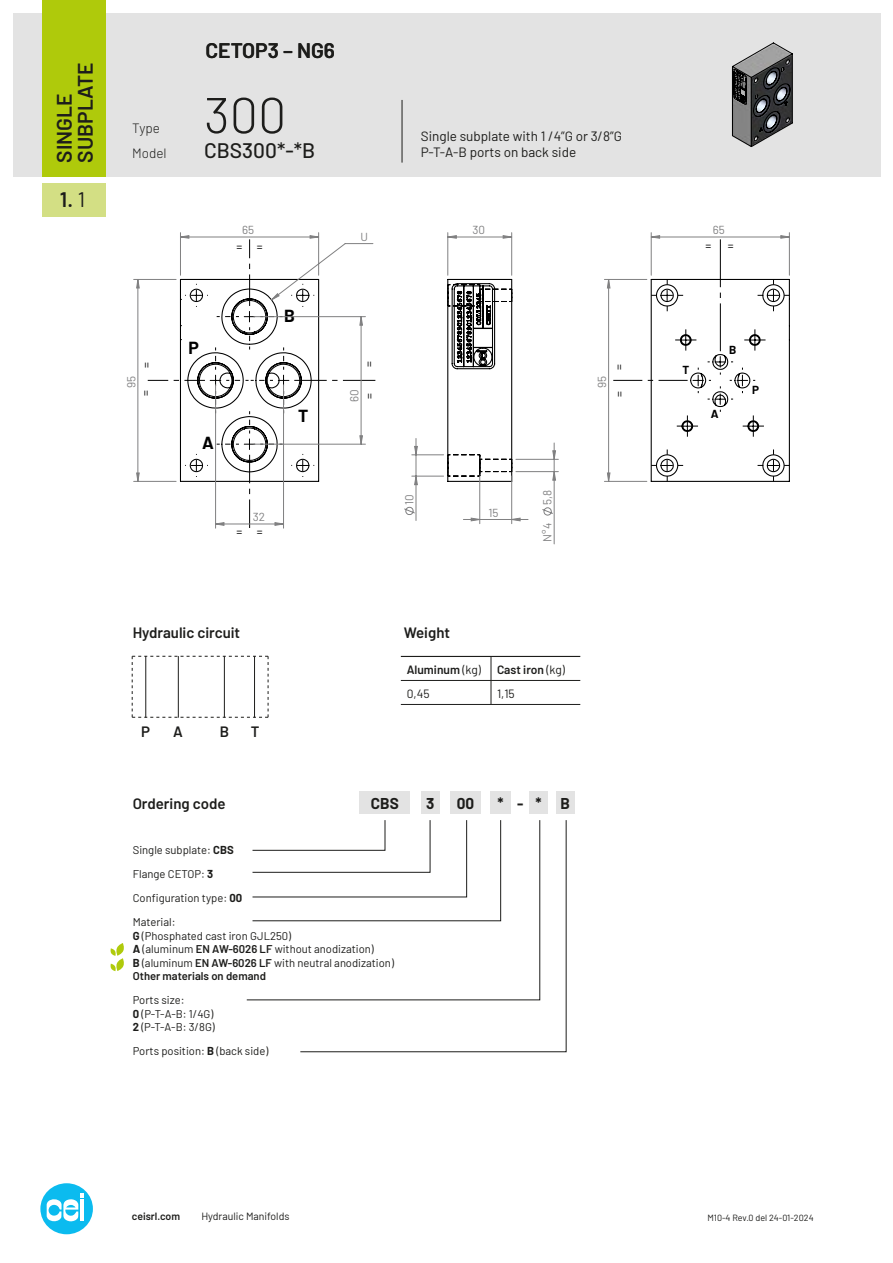
<style>
.page{position:relative;width:893px;height:1263px;background:#fff}
.page>*{position:absolute;margin:0;border:0;box-sizing:border-box;transform-origin:0 0}
.t1{font:300 50.25px "Barlow";color:#1d1d1b}
.t2{font:600 21px/21px "Barlow";color:#1d1d1b}
.t3{font:500 21px "Barlow";color:#1d1d1b}
.t4{font:700 17.55px "Barlow";color:#000}
.t5{font:700 15.3px "Barlow";color:#1d1d1b}
.t6{font:600 15px "Barlow";color:#1d1d1b}
.t7{font:13.5px/16.2px "Barlow";color:#1d1d1b}
.t8{font:300 13.5px "Barlow";color:#1d1d1b}
.t9{font:600 12px "Barlow";color:#1d1d1b}
.t10{font:12px "Barlow";color:#1d1d1b}
.t11{font:11.7px "Barlow";color:#808081}
.t12{font:11.7px "Barlow";color:#000}
.t13{font:700 11.7px "Barlow";color:#000}
.t14{font:11.25px "Barlow";color:#1d1d1b}
.t15{font:600 11.25px "Barlow";color:#1d1d1b}
.t16{font:10.5px "Barlow";color:#1d1d1b}
.t17{font:600 10.5px "Barlow";color:#1d1d1b}
.t18{font:9px "Barlow";color:#1d1d1b}
.s1{font-weight:400}
.s2{font-weight:700}
.s3{font-weight:600}
</style>
<div class="page">
<div style="left:40px;top:1183px;width:53px;height:51px;background:#0bbbef;border-radius:50%"></div>
<svg style="left:47px;top:1193px;width:37px;height:29px"></svg>
<div style="left:13px;top:13px;width:867px;height:163px;background:#e3e3e3"></div>
<div style="left:43px;top:0;width:63px;height:176px;background:#afca0b"></div>
<hr style="left:402px;top:100px;width:1px;height:63px;background:#1d1d1b">
<div style="left:43px;top:183px;width:63px;height:33px;background:#d3df84"></div>
<svg style="left:133px;top:232px;width:657px;height:312px"></svg>
<svg style="left:448px;top:236px;width:64px;height:2px"></svg>
<svg style="left:471px;top:518px;width:49px;height:3px"></svg>
<svg style="left:137px;top:279px;width:418px;height:206px"></svg>
<svg style="left:607px;top:236px;width:182px;height:245px"></svg>
<svg style="left:148px;top:236px;width:227px;height:292px"></svg>
<img style="left:731px;top:42px;width:44px;height:93px">
<svg style="left:732px;top:43px;width:61px;height:104px"></svg>
<svg style="left:132px;top:656px;width:137px;height:62px"></svg>
<hr style="left:224px;top:656px;width:1px;height:61px;background:#1d1d1b">
<hr style="left:178px;top:656px;width:1px;height:61px;background:#1d1d1b">
<hr style="left:254px;top:656px;width:1px;height:61px;background:#1d1d1b">
<hr style="left:145px;top:656px;width:1px;height:61px;background:#1d1d1b">
<svg style="left:110px;top:943px;width:14px;height:28px"></svg>
<div style="left:360px;top:792px;width:50px;height:22px;background:#e3e3e3"></div>
<div style="left:421px;top:792px;width:18px;height:22px;background:#e3e3e3"></div>
<div style="left:529px;top:792px;width:19px;height:22px;background:#e3e3e3"></div>
<div style="left:556px;top:792px;width:18px;height:22px;background:#e3e3e3"></div>
<div style="left:450px;top:792px;width:31px;height:22px;background:#e3e3e3"></div>
<div style="left:490px;top:792px;width:21px;height:22px;background:#e3e3e3"></div>
<svg style="left:246px;top:849px;width:54px;height:151px"></svg>
<svg style="left:300px;top:820px;width:266px;height:232px"></svg>
<svg style="left:491px;top:657px;width:1px;height:47px"></svg>
<hr style="left:401px;top:680px;width:90px;height:1px;background:#1d1d1b">
<hr style="left:491px;top:680px;width:89px;height:1px;background:#1d1d1b">
<hr style="left:401px;top:704px;width:90px;height:1px;background:#1d1d1b">
<hr style="left:491px;top:704px;width:89px;height:1px;background:#1d1d1b">
<hr style="left:401px;top:656px;width:90px;height:1px;background:#1d1d1b">
<hr style="left:491px;top:656px;width:89px;height:1px;background:#1d1d1b">
<h2 class="t2" style="left:52px;top:163px;width:102px;rotate:-90deg">SINGLE<br>SUBPLATE</h2>
<p class="t2" style="left:60px;top:187px;width:27px">1. <span class="s1">1</span></p>
<p class="t8" style="left:132px;top:118px;width:29px">Type</p>
<p class="t8" style="left:132px;top:143px;width:36px">Model</p>
<p class="t2" style="left:206px;top:38px;width:131px">CETOP3 – NG6</p>
<p class="t1" style="left:204px;top:79px;width:84px">300</p>
<p class="t3" style="left:204px;top:135px;width:113px">CBS300*-*B</p>
<p class="t11" style="left:123px;top:388px;width:14px;rotate:-90deg">95</p>
<p class="t12" style="left:138px;top:368px;width:7px;rotate:-90deg">=</p>
<p class="t12" style="left:137px;top:396px;width:7px;rotate:-90deg">=</p>
<p class="t11" style="left:242px;top:222px;width:14px">65</p>
<p class="t12" style="left:236px;top:238px;width:28px">= =</p>
<p class="t4" style="left:188px;top:335px;width:12px">P</p>
<p class="t4" style="left:202px;top:429px;width:13px">A</p>
<p class="t4" style="left:284px;top:302px;width:12px">B</p>
<p class="t4" style="left:298px;top:403px;width:12px">T</p>
<p class="t11" style="left:253px;top:509px;width:14px">32</p>
<p class="t12" style="left:236px;top:524px;width:28px">= =</p>
<p class="t11" style="left:360px;top:228px;width:9px">U</p>
<p class="t11" style="left:346px;top:402px;width:14px;rotate:-90deg">60</p>
<p class="t12" style="left:360px;top:367px;width:7px;rotate:-90deg">=</p>
<p class="t12" style="left:361px;top:399px;width:7px;rotate:-90deg">=</p>
<p class="t7" style="left:421px;top:127px;width:203px">Single subplate with 1 /4”G or 3/8”G<br>P-T-A-B ports on back side</p>
<p class="t11" style="left:472px;top:222px;width:14px">30</p>
<p class="t11" style="left:401px;top:505px;width:12px;rotate:-90deg">10</p>
<p class="t11" style="left:539px;top:505px;width:17px;rotate:-90deg">5,8</p>
<p class="t11" style="left:488px;top:504px;width:12px">15</p>
<p class="t11" style="left:539px;top:541px;width:20px;rotate:-90deg">N°4</p>
<p class="t11" style="left:593px;top:388px;width:14px;rotate:-90deg">95</p>
<p class="t12" style="left:610px;top:370px;width:7px;rotate:-90deg">=</p>
<p class="t12" style="left:611px;top:397px;width:7px;rotate:-90deg">=</p>
<p class="t6" style="left:133px;top:622px;width:109px">Hydraulic circuit</p>
<p class="t6" style="left:404px;top:622px;width:48px">Weight</p>
<p class="t6" style="left:141px;top:720px;width:10px">P</p>
<p class="t6" style="left:173px;top:720px;width:11px">A</p>
<p class="t6" style="left:220px;top:720px;width:11px">B</p>
<p class="t6" style="left:251px;top:720px;width:10px">T</p>
<p class="t6" style="left:133px;top:793px;width:94px">Ordering code</p>
<p class="t14" style="left:133px;top:842px;width:102px">Single subplate: <span class="s2">CBS</span></p>
<p class="t9" style="left:407px;top:661px;width:76px">Aluminum <span class="s1">(kg)</span></p>
<p class="t9" style="left:497px;top:661px;width:69px">Cast iron <span class="s1">(kg)</span></p>
<p class="t10" style="left:407px;top:685px;width:24px">0,45</p>
<p class="t10" style="left:497px;top:685px;width:19px">1,15</p>
<p class="t5" style="left:371px;top:792px;width:29px">CBS</p>
<p class="t5" style="left:426px;top:792px;width:10px">3</p>
<p class="t5" style="left:457px;top:792px;width:19px">00</p>
<p class="t5" style="left:497px;top:792px;width:8px">*</p>
<p class="t5" style="left:517px;top:792px;width:8px">-</p>
<p class="t5" style="left:535px;top:792px;width:8px">*</p>
<p class="t5" style="left:560px;top:792px;width:11px">B</p>
<p class="t14" style="left:133px;top:866px;width:82px">Flange CETOP: <span class="s2">3</span></p>
<p class="t14" style="left:133px;top:890px;width:111px">Configuration type: <span class="s2">00</span></p>
<p class="t14" style="left:133px;top:914px;width:44px">Material:</p>
<p class="t14" style="left:133px;top:927px;width:160px"><span class="s2">G</span> (Phosphated cast iron GJL250)</p>
<p class="t14" style="left:133px;top:941px;width:243px"><span class="s2">A</span> (aluminum <span class="s3">EN AW-6026 LF</span> without anodization)</p>
<p class="t14" style="left:133px;top:954px;width:263px"><span class="s2">B</span> (aluminum <span class="s3">EN AW-6026 LF</span> with neutral anodization)</p>
<p class="t15" style="left:133px;top:968px;width:135px">Other materials on demand</p>
<p class="t14" style="left:133px;top:992px;width:53px">Ports size:</p>
<p class="t14" style="left:133px;top:1005px;width:82px"><span class="s2">0</span> (P-T-A-B: 1/4G)</p>
<p class="t14" style="left:133px;top:1019px;width:84px"><span class="s2">2</span> (P-T-A-B: 3/8G)</p>
<p class="t14" style="left:133px;top:1043px;width:137px">Ports position: <span class="s2">B</span> (back side)</p>
<p class="t11" style="left:713px;top:222px;width:14px">65</p>
<p class="t12" style="left:706px;top:237px;width:7px">=</p>
<p class="t12" style="left:728px;top:237px;width:7px">=</p>
<p class="t13" style="left:682px;top:361px;width:8px">T</p>
<p class="t13" style="left:729px;top:341px;width:9px">B</p>
<p class="t13" style="left:711px;top:405px;width:9px">A</p>
<p class="t13" style="left:752px;top:381px;width:8px">P</p>
<p class="t17" style="left:132px;top:1209px;width:50px">ceisrl.com</p>
<p class="t16" style="left:201px;top:1209px;width:90px">Hydraulic Manifolds</p>
<p class="t18" style="left:707px;top:1211px;width:108px">M10-4 Rev.0 del 24-01-2024</p>
</div>
